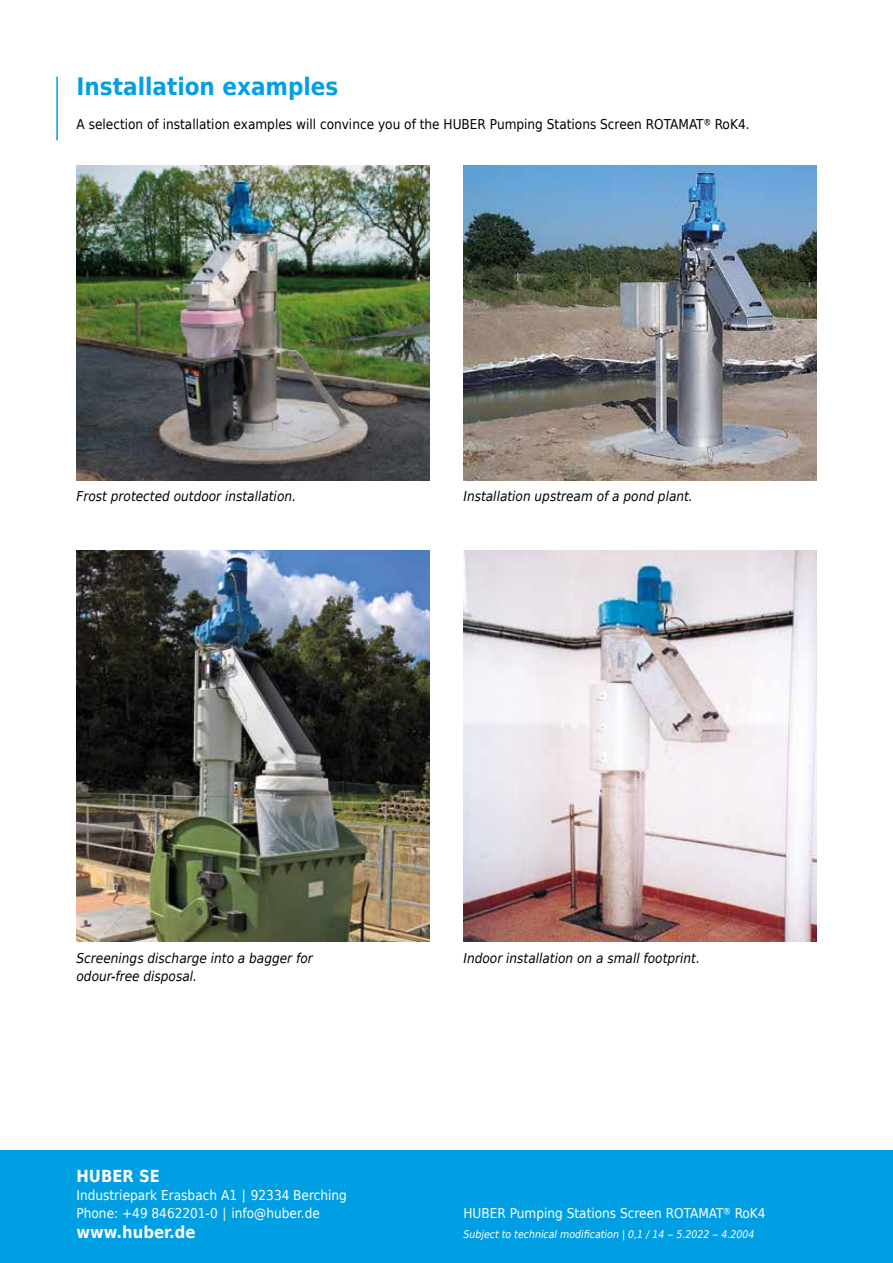
<style>
.page{position:relative;width:893px;height:1263px;background:#fff}
.page>*{position:absolute;margin:0;border:0;box-sizing:border-box;transform-origin:0 0}
.t1{font:700 24px "Huber Tec";color:#009fe3}
.t2{font:700 16.5px "Huber Tec";color:#fff}
.t3{font:italic 13.5px/18px "Huber Tec";color:#000}
.t4{font:13.5px/18px "Huber Tec";color:#fff}
.t5{font:13.5px "Huber Tec";color:#000}
.t6{font:italic 10.5px "Huber Tec";color:#fff}
</style>
<div class="page">
<div style="left:0;top:1151px;width:893px;height:112px;background:#009fe3"></div>
<img style="left:77px;top:166px;width:352px;height:314px">
<img style="left:464px;top:166px;width:352px;height:314px">
<img style="left:77px;top:551px;width:352px;height:391px">
<img style="left:463px;top:551px;width:353px;height:391px">
<hr style="left:56px;top:77px;width:2px;height:63px;background:#009fe3">
<h1 class="t1" style="left:77px;top:67px;width:263px">Installation examples</h1>
<p class="t5" style="left:77px;top:114px;width:675px">A selection of installation examples will convince you of the HUBER Pumping Stations Screen ROTAMAT® RoK4.</p>
<p class="t3" style="left:77px;top:488px;width:221px">Frost protected outdoor installation.</p>
<p class="t3" style="left:463px;top:488px;width:231px">Installation upstream of a pond plant.</p>
<p class="t3" style="left:77px;top:949px;width:238px">Screenings discharge into a bagger for odour-free disposal.</p>
<p class="t3" style="left:463px;top:949px;width:238px">Indoor installation on a small footprint.</p>
<p class="t2" style="left:77px;top:1162px;width:85px">HUBER SE</p>
<p class="t4" style="left:77px;top:1185px;width:272px">Industriepark Erasbach A1 ∣ 92334 Berching<br>Phone: +49 8462201-0 ∣ info@huber.de</p>
<p class="t2" style="left:77px;top:1218px;width:120px">www.huber.de</p>
<p class="t4" style="left:463px;top:1203px;width:304px">HUBER Pumping Stations Screen ROTAMAT® RoK4</p>
<p class="t6" style="left:463px;top:1226px;width:292px">Subject to technical modification | 0,1 / 14 – 5.2022 – 4.2004</p>
</div>
